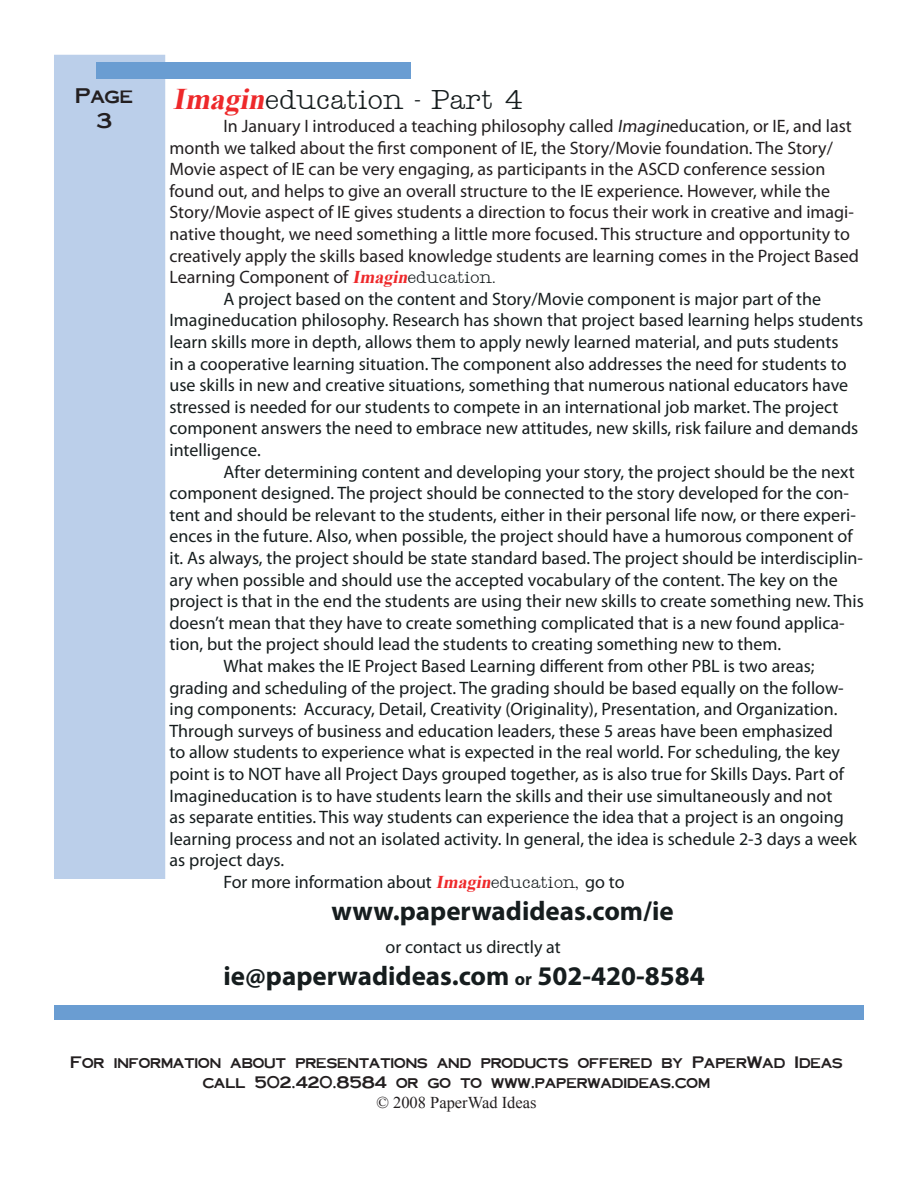
<style>
.page{position:relative;width:918px;height:1188px;background:#fff}
.page>*{position:absolute;margin:0;border:0;box-sizing:border-box;transform-origin:0 0}
.t1{font:700 27px "Myriad Pro";color:#161d1e}
.t2{font:27px "Teletype";color:#161d1e}
.t3{font:21px "Cornerstone";color:#231f20}
.t4{font:18px/21.6px "Myriad Pro";color:#161d1e}
.t5{font:18px/21.6px "Myriad Pro";color:#231f20}
.t6{font:16.5px/19.8px "Cornerstone";color:#231f20;text-align:center}
.t7{font:16.5px "Times New Roman";color:#231f20}
.s1{font-family:"Times New Roman";font-weight:700;font-style:italic;font-size:30px;color:#ee292b}
.s2{font-style:italic}
.s3{font-family:"Times New Roman";font-weight:700;font-style:italic;color:#ee292b}
.s4{font-family:"Teletype";font-size:16.5px;color:#161d1e}
.s5{font-family:"Teletype";font-size:16.5px}
.s6{font-size:18px}
</style>
<div class="page">
<div style="left:54px;top:55px;width:111px;height:824px;background:#bbcfea"></div>
<div style="left:96px;top:63px;width:314px;height:16px;background:#6a9dd2"></div>
<div style="left:54px;top:1005px;width:810px;height:15px;background:#6a9dd2"></div>
<p class="t3" style="left:75px;top:84px;width:59px">Page</p>
<p class="t3" style="left:96px;top:109px;width:17px">3</p>
<p class="t2" style="left:173px;top:85px;width:352px"><span class="s1">Imagin</span>education - Part 4</p>
<p class="t5" style="left:170px;top:115px;width:691px;text-indent:54px">In January I introduced a teaching philosophy called <span class="s2">Imagin</span>education, or IE, and last month we talked about the first component of IE, the Story/Movie foundation. The Story/ Movie aspect of IE can be very engaging, as participants in the ASCD conference session found out, and helps to give an overall structure to the IE experience. However, while the Story/Movie aspect of IE gives students a direction to focus their work in creative and imagi&shy;native thought, we need something a little more focused. This structure and opportunity to creatively apply the skills based knowledge students are learning comes in the Project Based Learning Component of <span class="s3">Imagin</span><span class="s4">education.</span></p>
<p class="t4" style="left:170px;top:288px;width:695px;text-indent:54px">A project based on the content and Story/Movie component is major part of the Imagineducation philosophy. Research has shown that project based learning helps students learn skills more in depth, allows them to apply newly learned material, and puts students<br>in a cooperative learning situation. The component also addresses the need for students to use skills in new and creative situations, something that numerous national educators have stressed is needed for our students to compete in an international job market. The project component answers the need to embrace new attitudes, new skills, risk failure and demands intelligence.</p>
<p class="t4" style="left:170px;top:460px;width:696px;text-indent:54px">After determining content and developing your story, the project should be the next component designed. The project should be connected to the story developed for the con&shy;tent and should be relevant to the students, either in their personal life now, or there experi&shy;ences in the future. Also, when possible, the project should have a humorous component of it. As always, the project should be state standard based. The project should be interdisciplin&shy;ary when possible and should use the accepted vocabulary of the content. The key on the project is that in the end the students are using their new skills to create something new. This doesn’t mean that they have to create something complicated that is a new found applica&shy;tion, but the project should lead the students to creating something new to them.</p>
<p class="t4" style="left:170px;top:655px;width:689px;text-indent:54px">What makes the IE Project Based Learning different from other PBL is two areas; grading and scheduling of the project. The grading should be based equally on the follow&shy;ing components: Accuracy, Detail, Creativity (Originality), Presentation, and Organization.<br>Through surveys of business and education leaders, these 5 areas have been emphasized<br>to allow students to experience what is expected in the real world. For scheduling, the key point is to NOT have all Project Days grouped together, as is also true for Skills Days. Part of Imagineducation is to have students learn the skills and their use simultaneously and not<br>as separate entities. This way students can experience the idea that a project is an ongoing learning process and not an isolated activity. In general, the idea is schedule 2-3 days a week as project days.</p>
<p class="t4" style="left:224px;top:871px;width:403px">For more information about <span class="s3">Imagin</span><span class="s5">education,</span> go to</p>
<p class="t1" style="left:332px;top:894px;width:344px">www.paperwadideas.com/ie</p>
<p class="t4" style="left:386px;top:936px;width:177px">or contact us directly at</p>
<p class="t1" style="left:224px;top:958px;width:483px">ie@paperwadideas.com <span class="s6">or</span> 502-420-8584</p>
<p class="t6" style="left:70px;top:1052px;width:774px">For information about presentations and products offered by PaperWad Ideas call 502.420.8584 or go to www.paperwadideas.com</p>
<p class="t7" style="left:376px;top:1091px;width:162px">© 2008 PaperWad Ideas</p>
</div>
